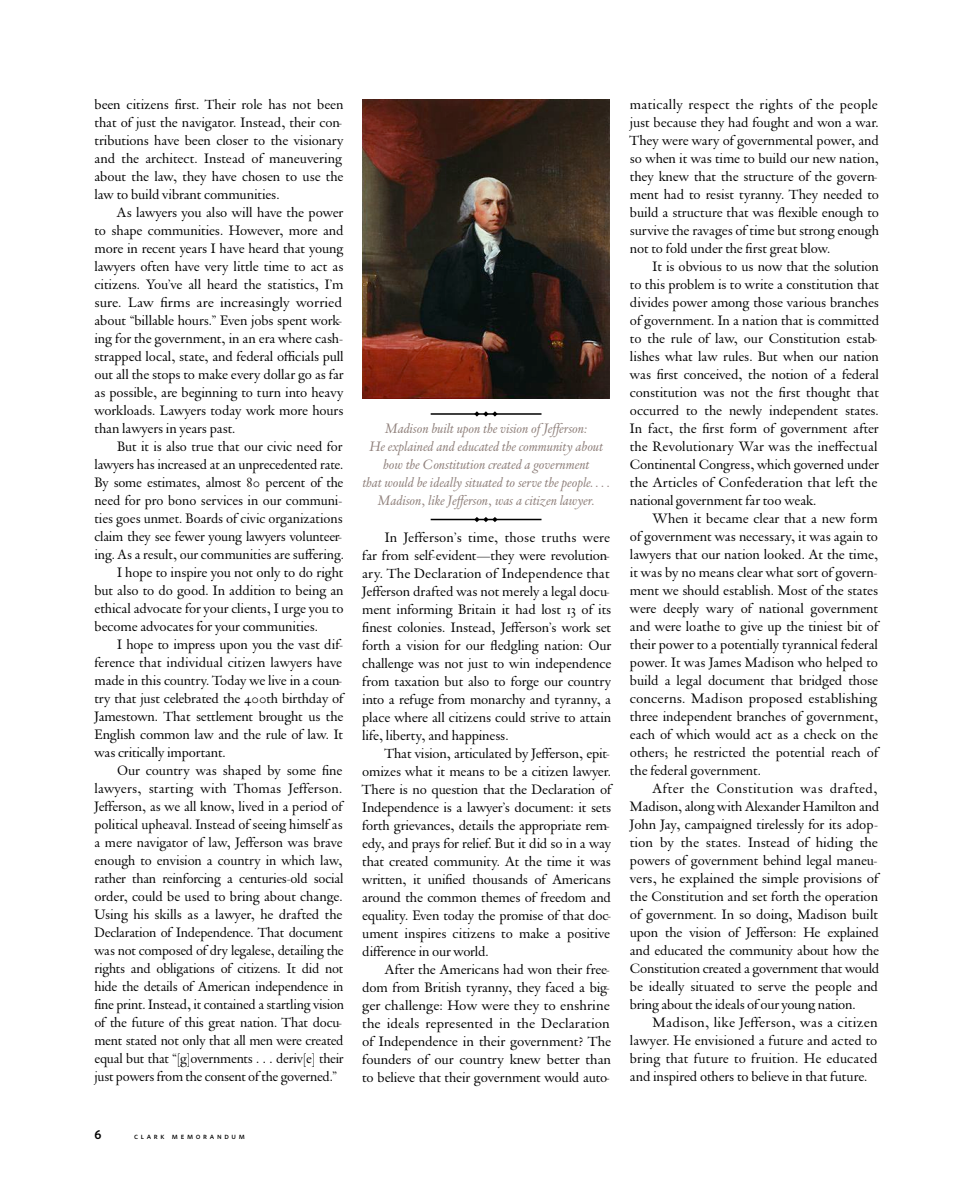
<style>
.page{position:relative;width:972px;height:1188px;background:#fff}
.page>*{position:absolute;margin:0;border:0;box-sizing:border-box;transform-origin:0 0}
.t1{font:14.25px/18px "DTL Vanden Keere SD";letter-spacing:-.005em;color:#000;text-align:justify}
.t2{font:italic 14.25px/18px "DTL Vanden Keere SD";color:#8f807b;text-align:center}
.t3{font:14.25px "DTL Vanden Keere SD";letter-spacing:.015em;color:#000}
.t4{font:12.75px "Whitney Semibold SC";color:#000}
.t5{font:8.25px "Whitney Medium SC";letter-spacing:.325em;color:#000}
</style>
<div class="page">
<img style="left:362px;top:99px;width:248px;height:299px">
<svg style="left:430px;top:411px;width:112px;height:6px"></svg>
<svg style="left:430px;top:517px;width:112px;height:5px"></svg>
<p class="t1" style="left:94px;top:96px;width:251px">been citizens first. Their role has not been that of just the navigator. Instead, their con&shy;tributions have been closer to the visionary and the architect. Instead of maneuvering about the law, they have chosen to use the law to build vibrant communities.</p>
<p class="t1" style="left:94px;top:204px;width:251px;text-indent:22px">As lawyers you also will have the power to shape communities. However, more and more in recent years I have heard that young lawyers often have very little time to act as citizens. You’ve all heard the statistics, I’m sure. Law firms are increasingly worried about “billable hours.” Even jobs spent work&shy;ing for the government, in an era where cash&shy;strapped local, state, and federal officials pull out all the stops to make every dollar go as far as possible, are beginning to turn into heavy workloads. Lawyers today work more hours than lawyers in years past.</p>
<p class="t1" style="left:117px;top:438px;width:227px">But it is also true that our civic need for</p>
<p class="t1" style="left:95px;top:456px;width:250px">lawyers has increased at an unprecedented rate.</p>
<p class="t1" style="left:95px;top:474px;width:250px">By some estimates, almost 80 percent of the</p>
<p class="t1" style="left:95px;top:492px;width:250px">need for pro bono services in our communi-</p>
<p class="t1" style="left:95px;top:510px;width:250px">ties goes unmet. Boards of civic organizations</p>
<p class="t1" style="left:95px;top:528px;width:249px">claim they see fewer young lawyers volunteer-</p>
<p class="t1" style="left:95px;top:546px;width:251px">ing. As a result, our communities are suffering.</p>
<p class="t1" style="left:117px;top:564px;width:228px">I hope to inspire you not only to do right</p>
<p class="t1" style="left:95px;top:582px;width:251px">but also to do good. In addition to being an</p>
<p class="t1" style="left:95px;top:600px;width:251px">ethical advocate for your clients, I urge you to</p>
<p class="t1" style="left:95px;top:618px;width:225px">become advocates for your communities.</p>
<p class="t1" style="left:117px;top:636px;width:228px">I hope to impress upon you the vast dif-</p>
<p class="t1" style="left:95px;top:654px;width:249px">ference that individual citizen lawyers have</p>
<p class="t1" style="left:95px;top:672px;width:249px">made in this country. Today we live in a coun-</p>
<p class="t1" style="left:95px;top:690px;width:250px">try that just celebrated the 400th birthday of</p>
<p class="t1" style="left:95px;top:708px;width:250px">Jamestown. That settlement brought us the</p>
<p class="t1" style="left:95px;top:726px;width:250px">English common law and the rule of law. It</p>
<p class="t1" style="left:95px;top:744px;width:133px">was critically important.</p>
<p class="t1" style="left:117px;top:762px;width:227px">Our country was shaped by some fine</p>
<p class="t3" style="left:95px;top:780px;width:249px">lawyers, starting with Thomas Jefferson.</p>
<p class="t1" style="left:95px;top:798px;width:249px">Jefferson, as we all know, lived in a period of</p>
<p class="t1" style="left:95px;top:816px;width:250px">political upheaval. Instead of seeing himself as</p>
<p class="t1" style="left:95px;top:834px;width:250px">a mere navigator of law, Jefferson was brave</p>
<p class="t1" style="left:95px;top:852px;width:250px">enough to envision a country in which law,</p>
<p class="t1" style="left:95px;top:870px;width:250px">rather than reinforcing a centuries-old social</p>
<p class="t1" style="left:95px;top:888px;width:250px">order, could be used to bring about change.</p>
<p class="t1" style="left:95px;top:906px;width:249px">Using his skills as a lawyer, he drafted the</p>
<p class="t1" style="left:95px;top:924px;width:250px">Declaration of Independence. That document</p>
<p class="t1" style="left:95px;top:942px;width:251px">was not composed of dry legalese, detailing the</p>
<p class="t1" style="left:95px;top:960px;width:250px">rights and obligations of citizens. It did not</p>
<p class="t1" style="left:95px;top:978px;width:250px">hide the details of American independence in</p>
<p class="t1" style="left:95px;top:996px;width:251px">fine print. Instead, it contained a startling vision</p>
<p class="t1" style="left:95px;top:1014px;width:249px">of the future of this great nation. That docu-</p>
<p class="t1" style="left:95px;top:1032px;width:251px">ment stated not only that all men were created</p>
<p class="t1" style="left:95px;top:1050px;width:251px">equal but that “[g]overnments . . . deriv[e] their</p>
<p class="t1" style="left:95px;top:1068px;width:244px">just powers from the consent of the governed.”</p>
<p class="t2" style="left:362px;top:420px;width:249px">Madison built upon the vision of Jefferson:<br>He explained and educated the community about how the Constitution created a government<br>that would be ideally situated to serve the people. . . .<br>Madison, like Jefferson, was a citizen lawyer.</p>
<p class="t1" style="left:362px;top:528px;width:251px;text-indent:22px">In Jefferson’s time, those truths were far from self-evident—they were revolution&shy;ary. The Declaration of Independence that Jefferson drafted was not merely a legal docu&shy;ment informing Britain it had lost 13 of its finest colonies. Instead, Jefferson’s work set forth a vision for our fledgling nation: Our challenge was not just to win independence from taxation but also to forge our country into a refuge from monarchy and tyranny, a place where all citizens could strive to attain life, liberty, and happiness.</p>
<p class="t1" style="left:362px;top:744px;width:250px;text-indent:22px">That vision, articulated by Jefferson, epit&shy;omizes what it means to be a citizen lawyer.<br>There is no question that the Declaration of Independence is a lawyer’s document: it sets forth grievances, details the appropriate rem&shy;edy, and prays for relief. But it did so in a way that created community. At the time it was written, it unified thousands of Americans around the common themes of freedom and equality. Even today the promise of that doc&shy;ument inspires citizens to make a positive difference in our world.</p>
<p class="t1" style="left:362px;top:960px;width:250px;text-indent:22px">After the Americans had won their free&shy;dom from British tyranny, they faced a big&shy;ger challenge: How were they to enshrine the ideals represented in the Declaration of Independence in their government? The founders of our country knew better than to believe that their government would auto-</p>
<p class="t1" style="left:630px;top:96px;width:251px">matically respect the rights of the people just because they had fought and won a war.<br>They were wary of governmental power, and so when it was time to build our new nation, they knew that the structure of the govern&shy;ment had to resist tyranny. They needed to build a structure that was flexible enough to survive the ravages of time but strong enough not to fold under the first great blow.</p>
<p class="t1" style="left:630px;top:258px;width:251px;text-align:left;text-indent:22px">It is obvious to us now that the solution to this problem is to write a constitution that divides power among those various branches of government. In a nation that is committed to the rule of law, our Constitution estab&shy;lishes what law rules. But when our nation was first conceived, the notion of a federal constitution was not the first thought that occurred to the newly independent states.<br>In fact, the first form of government after the Revolutionary War was the ineffectual Continental Congress, which governed under the Articles of Confederation that left the national government far too weak.</p>
<p class="t1" style="left:630px;top:510px;width:250px;text-indent:22px">When it became clear that a new form of government was necessary, it was again to lawyers that our nation looked. At the time, it was by no means clear what sort of govern&shy;ment we should establish. Most of the states were deeply wary of national government and were loathe to give up the tiniest bit of their power to a potentially tyrannical federal power. It was James Madison who helped to build a legal document that bridged those concerns. Madison proposed establishing three independent branches of government, each of which would act as a check on the others; he restricted the potential reach of the federal government.</p>
<p class="t1" style="left:630px;top:780px;width:251px;text-align:left;text-indent:22px">After the Constitution was drafted, Madison, along with Alexander Hamilton and John Jay, campaigned tirelessly for its adop&shy;tion by the states. Instead of hiding the powers of government behind legal maneu&shy;vers, he explained the simple provisions of the Constitution and set forth the operation of government. In so doing, Madison built upon the vision of Jefferson: He explained and educated the community about how the Constitution created a government that would be ideally situated to serve the people and bring about the ideals of our young nation.</p>
<p class="t1" style="left:630px;top:1014px;width:249px;text-indent:23px">Madison, like Jefferson, was a citizen lawyer. He envisioned a future and acted to bring that future to fruition. He educated and inspired others to believe in that future.</p>
<p class="t4" style="left:94px;top:1127px;width:9px">6</p>
<p class="t5" style="left:134px;top:1131px;width:112px">clark memorandum</p>
</div>
